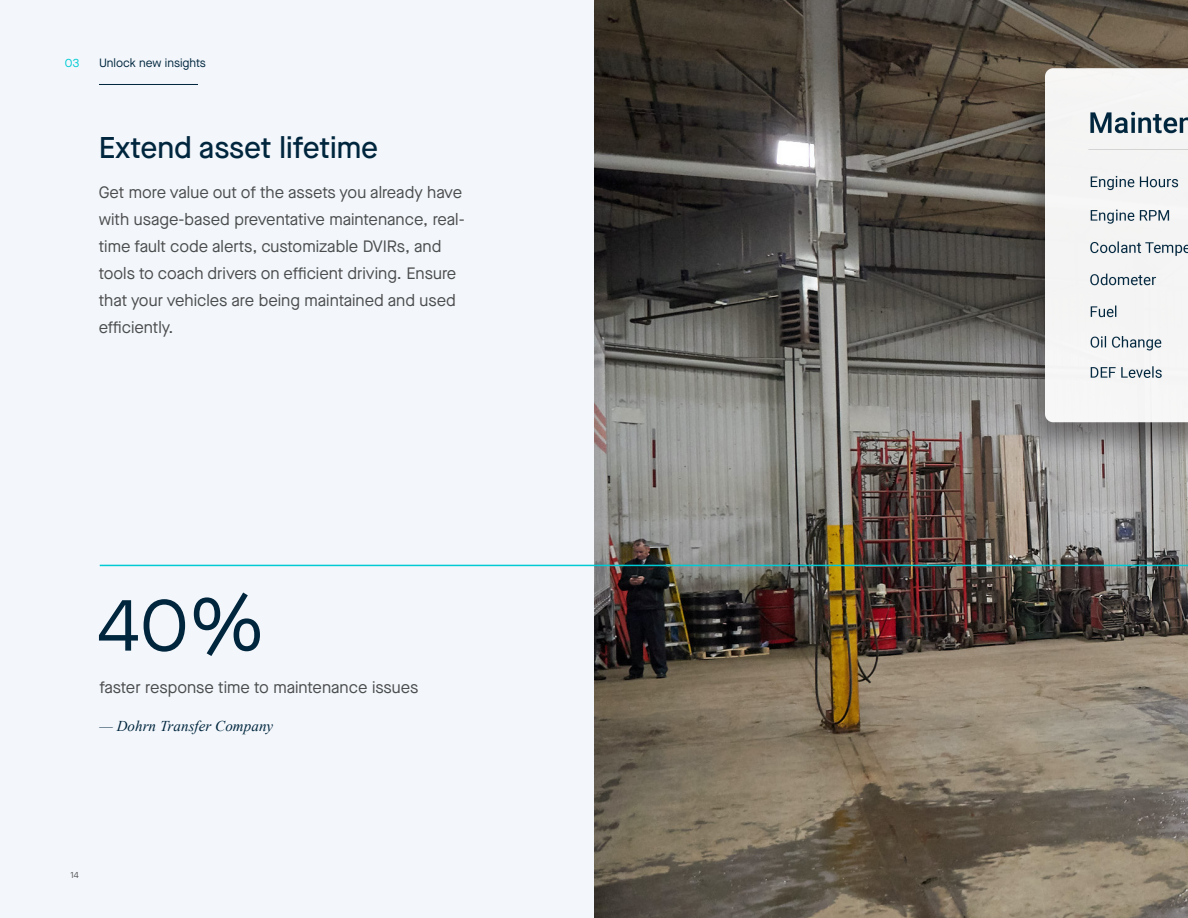
<style>
.page{position:relative;width:1188px;height:918px;background:#fff}
.page>*{position:absolute;margin:0;border:0;box-sizing:border-box;transform-origin:0 0}
.Numerals__white{font:75px "Maison Neue";color:#00263e}
.t1{font:500 30px "Maison Neue";color:#00263e}
.body_copy{font:16.5px/27px "Maison Neue";color:#4b4c4d}
.quote_attrib{font:italic 15px "Times New Roman";letter-spacing:.005em;color:#00263e}
.t2{font:12px "Maison Neue";color:#00263e}
.t3{font:12px "Maison Neue";color:#00cad4}
.t4{font:9px "Maison Neue";color:#57585a}
</style>
<div class="page">
<div style="left:0;top:0;width:594px;height:918px;background:#f3f7fb"></div>
<img style="left:594px;top:0;width:594px;height:918px">
<hr style="left:99px;top:84px;width:99px;height:1px;background:#00263e">
<hr style="left:100px;top:565px;width:1088px;height:1px;background:#00cad4">
<div style="left:1013px;top:64px;width:175px;height:398px;background:#231f20;opacity:.49"></div>
<img style="left:1045px;top:69px;width:143px;height:355px">
<p class="t3" style="left:65px;top:55px;width:16px">03</p>
<p class="t2" style="left:99px;top:55px;width:108px">Unlock new insights</p>
<h2 class="t1" style="left:99px;top:127px;width:281px">Extend asset lifetime</h2>
<p class="body_copy" style="left:99px;top:179px;width:367px">Get more value out of the assets you already have with usage-based preventative maintenance, real&shy;time fault code alerts, customizable DVIRs, and tools to coach drivers on efficient driving. Ensure that your vehicles are being maintained and used efficiently.</p>
<p class="Numerals__white" style="left:98px;top:575px;width:168px">40%</p>
<p class="body_copy" style="left:99px;top:674px;width:320px">faster response time to maintenance issues</p>
<p class="quote_attrib" style="left:99px;top:716px;width:175px">— Dohrn Transfer Company</p>
<p class="t4" style="left:70px;top:868px;width:10px">14</p>
</div>
